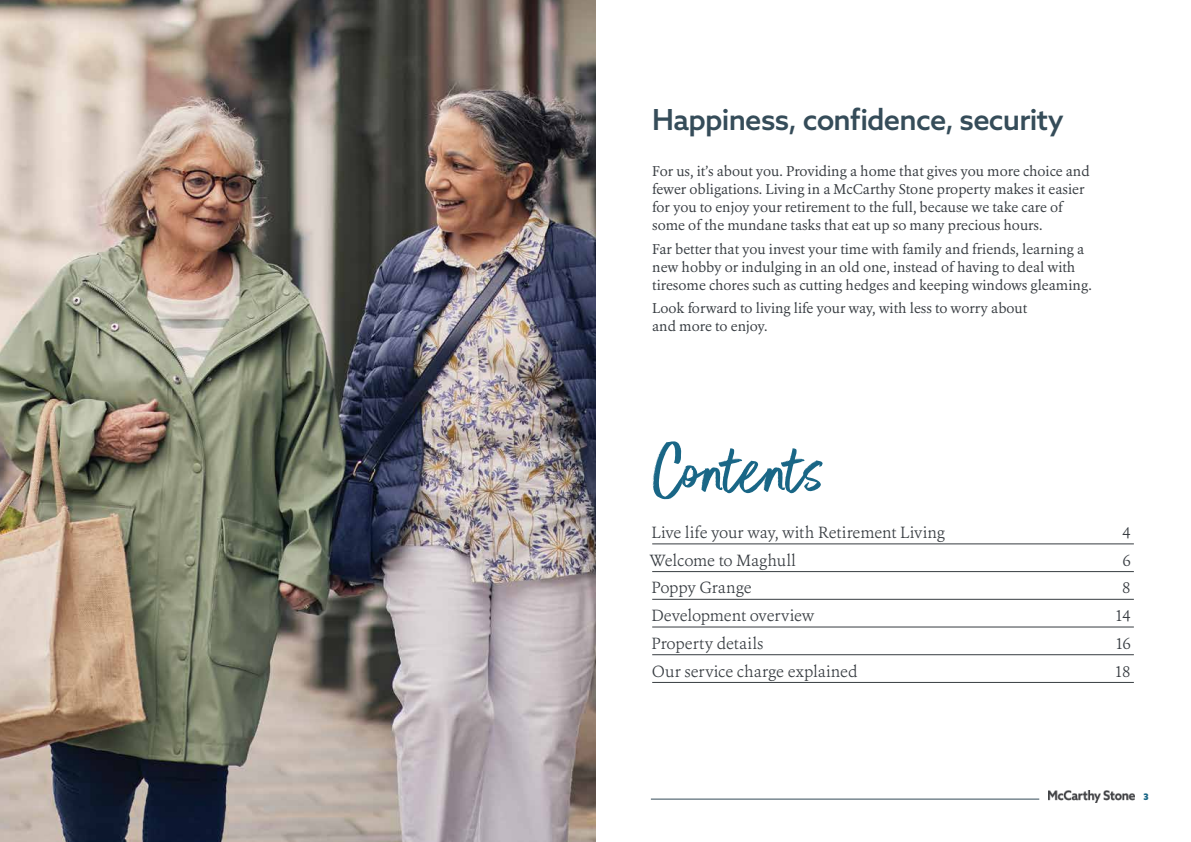
<style>
.page{position:relative;width:1191px;height:842px;background:#fff}
.page>*{position:absolute;margin:0;border:0;box-sizing:border-box;transform-origin:0 0}
.t1{font:77.8px "Better Times";letter-spacing:.005em;color:#196686}
.t2{font:500 29px "Azo Sans";letter-spacing:-.025em;color:#354c59}
.t3{font:300 16px "Erato";letter-spacing:-.005em;color:#373c41}
.t4{font:14px/18px "Erato";color:#373c41}
.t5{font:900 9px "Azo Sans Mc S";color:#196686}
</style>
<div class="page">
<img style="left:1048px;top:790px;width:86px;height:12px">
<hr style="left:651px;top:799px;width:388px;height:1px;background:#354c59">
<img style="left:0;top:0;width:595px;height:842px">
<hr style="left:652px;top:544px;width:481px;height:1px;background:#373c41">
<hr style="left:652px;top:571px;width:481px;height:1px;background:#373c41">
<hr style="left:652px;top:599px;width:481px;height:1px;background:#373c41">
<hr style="left:652px;top:627px;width:481px;height:1px;background:#373c41">
<hr style="left:652px;top:654px;width:481px;height:1px;background:#373c41">
<hr style="left:652px;top:682px;width:481px;height:1px;background:#373c41">
<h2 class="t2" style="left:652px;top:101px;width:413px">Happiness, confidence, security</h2>
<p class="t4" style="left:652px;top:162px;width:439px">For us, it’s about you. Providing a home that gives you more choice and fewer obligations. Living in a McCarthy Stone property makes it easier for you to enjoy your retirement to the full, because we take care of some of the mundane tasks that eat up so many precious hours.</p>
<p class="t4" style="left:652px;top:240px;width:441px">Far better that you invest your time with family and friends, learning a new hobby or indulging in an old one, instead of having to deal with tiresome chores such as cutting hedges and keeping windows gleaming.</p>
<p class="t4" style="left:652px;top:299px;width:376px">Look forward to living life your way, with less to worry about and more to enjoy.</p>
<h1 class="t1" style="left:650px;top:429px;width:176px">Contents</h1>
<p class="t3" style="left:651px;top:522px;width:295px">Live life your way, with Retirement Living</p>
<p class="t3" style="left:1122px;top:522px;width:10px">4</p>
<p class="t3" style="left:649px;top:550px;width:148px">Welcome to Maghull</p>
<p class="t3" style="left:1122px;top:550px;width:10px">6</p>
<p class="t3" style="left:651px;top:577px;width:102px">Poppy Grange</p>
<p class="t3" style="left:1122px;top:577px;width:10px">8</p>
<p class="t3" style="left:651px;top:605px;width:165px">Development overview</p>
<p class="t3" style="left:1114px;top:605px;width:17px">14</p>
<p class="t3" style="left:651px;top:633px;width:114px">Property details</p>
<p class="t3" style="left:1115px;top:633px;width:17px">16</p>
<p class="t3" style="left:652px;top:660px;width:207px">Our service charge explained</p>
<p class="t3" style="left:1114px;top:660px;width:18px">18</p>
<p class="t5" style="left:1143px;top:791px;width:7px">3</p>
</div>
